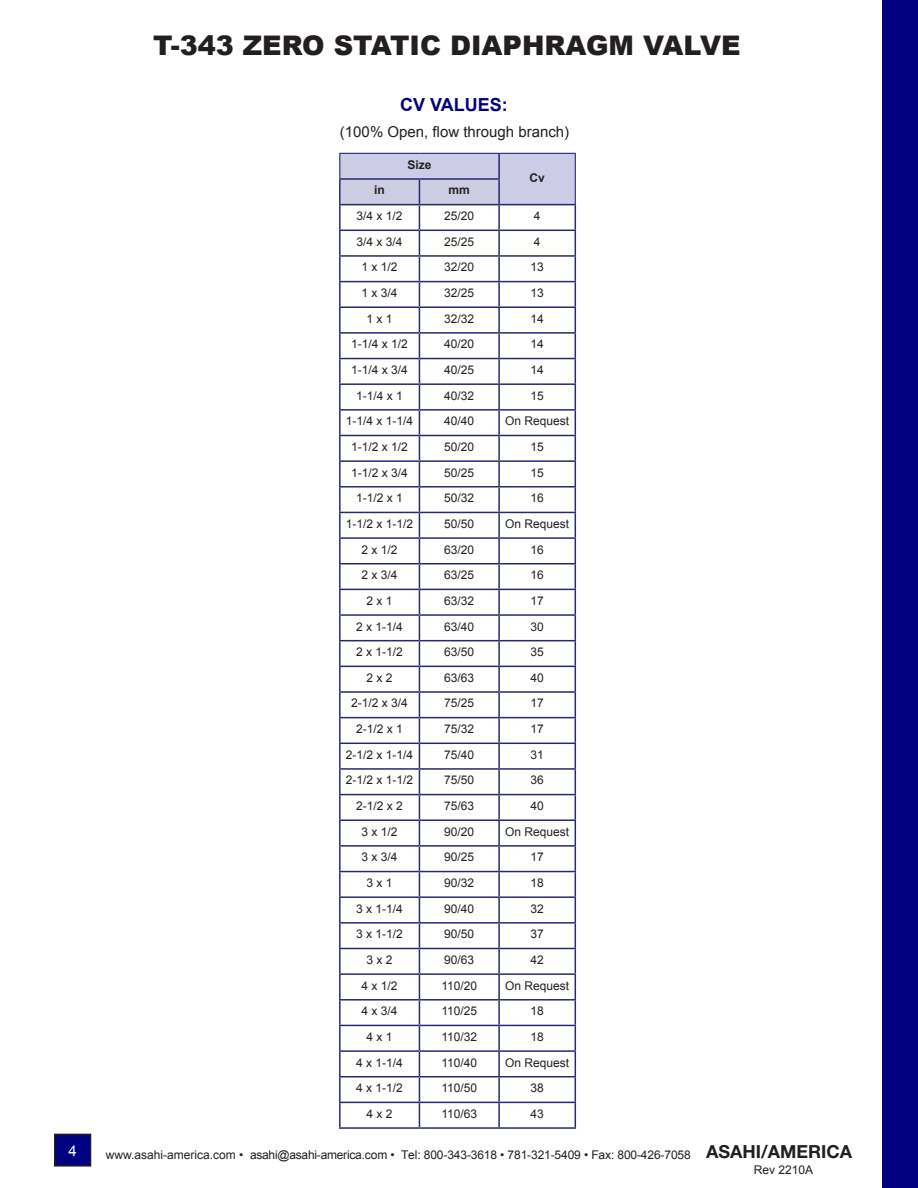
<style>
.page{position:relative;width:918px;height:1188px;background:#fff}
.page>*{position:absolute;margin:0;border:0;box-sizing:border-box;transform-origin:0 0}
.t1{font:900 27px "Arial";color:#231f20}
.Section_Header{font:700 18px "Arial";color:#000080}
.t2{font:15px "Arial";color:#231f20}
.t3{font:15px "Arial";color:#fff}
.t4{font:12px/15.5px "Arial";color:#231f20}
.Table_Header{font:700 12px "Arial";color:#231f20}
.s1{font-family:"Helvetica Neue LT Std";font-weight:700;font-size:18px}
</style>
<div class="page">
<div style="left:55px;top:1134px;width:36px;height:32px;background:#000080"></div>
<div style="left:54px;top:1134px;width:37px;height:33px;border:2px solid #231f20"></div>
<div style="left:882px;top:0;width:36px;height:1188px;background:#000080"></div>
<hr style="left:339px;top:1127px;width:80px;height:2px;background:#272872">
<hr style="left:419px;top:1127px;width:80px;height:2px;background:#272872">
<hr style="left:499px;top:1127px;width:77px;height:2px;background:#272872">
<svg style="left:339px;top:153px;width:237px;height:974px"></svg>
<hr style="left:499px;top:153px;width:77px;height:1px;background:#272872">
<h1 class="t1" style="left:153px;top:25px;width:589px">T-343 ZERO STATIC DIAPHRAGM VALVE</h1>
<p class="Section_Header" style="left:400px;top:93px;width:109px">CV VALUES:</p>
<p class="t2" style="left:340px;top:122px;width:231px">(100% Open, flow through branch)</p>
<p class="Table_Header" style="left:407px;top:157px;width:26px">Size</p>
<p class="Table_Header" style="left:530px;top:170px;width:17px">Cv</p>
<p class="Table_Header" style="left:374px;top:182px;width:12px">in</p>
<p class="Table_Header" style="left:449px;top:182px;width:23px">mm</p>
<p class="t4" style="left:357px;top:208px;width:48px">3/4 x 1/2</p>
<p class="t4" style="left:444px;top:208px;width:32px">25/20</p>
<p class="t4" style="left:534px;top:208px;width:8px">4</p>
<p class="t4" style="left:357px;top:234px;width:48px">3/4 x 3/4</p>
<p class="t4" style="left:444px;top:234px;width:32px">25/25</p>
<p class="t4" style="left:534px;top:234px;width:8px">4</p>
<p class="t4" style="left:362px;top:260px;width:38px">1 x 1/2</p>
<p class="t4" style="left:444px;top:260px;width:32px">32/20</p>
<p class="t4" style="left:531px;top:260px;width:15px">13</p>
<p class="t4" style="left:362px;top:285px;width:38px">1 x 3/4</p>
<p class="t4" style="left:444px;top:285px;width:32px">32/25</p>
<p class="t4" style="left:531px;top:285px;width:15px">13</p>
<p class="t4" style="left:367px;top:311px;width:28px">1 x 1</p>
<p class="t4" style="left:444px;top:311px;width:32px">32/32</p>
<p class="t4" style="left:531px;top:311px;width:15px">14</p>
<p class="t4" style="left:351px;top:337px;width:58px">1-1/4 x 1/2</p>
<p class="t4" style="left:444px;top:337px;width:32px">40/20</p>
<p class="t4" style="left:531px;top:337px;width:15px">14</p>
<p class="t4" style="left:351px;top:362px;width:58px">1-1/4 x 3/4</p>
<p class="t4" style="left:444px;top:362px;width:32px">40/25</p>
<p class="t4" style="left:531px;top:362px;width:15px">14</p>
<p class="t4" style="left:356px;top:388px;width:48px">1-1/4 x 1</p>
<p class="t4" style="left:444px;top:388px;width:32px">40/32</p>
<p class="t4" style="left:531px;top:388px;width:15px">15</p>
<p class="t4" style="left:346px;top:414px;width:69px">1-1/4 x 1-1/4</p>
<p class="t4" style="left:444px;top:414px;width:32px">40/40</p>
<p class="t4" style="left:505px;top:414px;width:66px">On Request</p>
<p class="t4" style="left:351px;top:439px;width:58px">1-1/2 x 1/2</p>
<p class="t4" style="left:444px;top:439px;width:32px">50/20</p>
<p class="t4" style="left:531px;top:439px;width:15px">15</p>
<p class="t4" style="left:351px;top:465px;width:58px">1-1/2 x 3/4</p>
<p class="t4" style="left:444px;top:465px;width:32px">50/25</p>
<p class="t4" style="left:531px;top:465px;width:15px">15</p>
<p class="t4" style="left:356px;top:490px;width:48px">1-1/2 x 1</p>
<p class="t4" style="left:444px;top:490px;width:32px">50/32</p>
<p class="t4" style="left:531px;top:490px;width:15px">16</p>
<p class="t4" style="left:346px;top:516px;width:69px">1-1/2 x 1-1/2</p>
<p class="t4" style="left:444px;top:516px;width:32px">50/50</p>
<p class="t4" style="left:505px;top:516px;width:66px">On Request</p>
<p class="t4" style="left:362px;top:542px;width:38px">2 x 1/2</p>
<p class="t4" style="left:444px;top:542px;width:32px">63/20</p>
<p class="t4" style="left:531px;top:542px;width:15px">16</p>
<p class="t4" style="left:362px;top:567px;width:38px">2 x 3/4</p>
<p class="t4" style="left:444px;top:567px;width:32px">63/25</p>
<p class="t4" style="left:531px;top:567px;width:15px">16</p>
<p class="t4" style="left:367px;top:593px;width:28px">2 x 1</p>
<p class="t4" style="left:444px;top:593px;width:32px">63/32</p>
<p class="t4" style="left:531px;top:593px;width:15px">17</p>
<p class="t4" style="left:356px;top:619px;width:48px">2 x 1-1/4</p>
<p class="t4" style="left:444px;top:619px;width:32px">63/40</p>
<p class="t4" style="left:531px;top:619px;width:15px">30</p>
<p class="t4" style="left:356px;top:644px;width:48px">2 x 1-1/2</p>
<p class="t4" style="left:444px;top:644px;width:32px">63/50</p>
<p class="t4" style="left:531px;top:644px;width:15px">35</p>
<p class="t4" style="left:367px;top:670px;width:28px">2 x 2</p>
<p class="t4" style="left:444px;top:670px;width:32px">63/63</p>
<p class="t4" style="left:531px;top:670px;width:15px">40</p>
<p class="t4" style="left:351px;top:696px;width:58px">2-1/2 x 3/4</p>
<p class="t4" style="left:444px;top:696px;width:32px">75/25</p>
<p class="t4" style="left:531px;top:696px;width:15px">17</p>
<p class="t4" style="left:356px;top:721px;width:48px">2-1/2 x 1</p>
<p class="t4" style="left:444px;top:721px;width:32px">75/32</p>
<p class="t4" style="left:531px;top:721px;width:15px">17</p>
<p class="t4" style="left:346px;top:747px;width:69px">2-1/2 x 1-1/4</p>
<p class="t4" style="left:444px;top:747px;width:32px">75/40</p>
<p class="t4" style="left:531px;top:747px;width:15px">31</p>
<p class="t4" style="left:346px;top:773px;width:69px">2-1/2 x 1-1/2</p>
<p class="t4" style="left:444px;top:773px;width:32px">75/50</p>
<p class="t4" style="left:531px;top:773px;width:15px">36</p>
<p class="t4" style="left:356px;top:798px;width:48px">2-1/2 x 2</p>
<p class="t4" style="left:444px;top:798px;width:32px">75/63</p>
<p class="t4" style="left:531px;top:798px;width:15px">40</p>
<p class="t4" style="left:362px;top:824px;width:38px">3 x 1/2</p>
<p class="t4" style="left:444px;top:824px;width:32px">90/20</p>
<p class="t4" style="left:505px;top:824px;width:66px">On Request</p>
<p class="t4" style="left:362px;top:850px;width:38px">3 x 3/4</p>
<p class="t4" style="left:444px;top:850px;width:32px">90/25</p>
<p class="t4" style="left:531px;top:850px;width:15px">17</p>
<p class="t4" style="left:367px;top:875px;width:28px">3 x 1</p>
<p class="t4" style="left:444px;top:875px;width:32px">90/32</p>
<p class="t4" style="left:531px;top:875px;width:15px">18</p>
<p class="t4" style="left:356px;top:901px;width:48px">3 x 1-1/4</p>
<p class="t4" style="left:444px;top:901px;width:32px">90/40</p>
<p class="t4" style="left:531px;top:901px;width:15px">32</p>
<p class="t4" style="left:356px;top:927px;width:48px">3 x 1-1/2</p>
<p class="t4" style="left:444px;top:927px;width:32px">90/50</p>
<p class="t4" style="left:531px;top:927px;width:15px">37</p>
<p class="t4" style="left:367px;top:952px;width:28px">3 x 2</p>
<p class="t4" style="left:444px;top:952px;width:32px">90/63</p>
<p class="t4" style="left:531px;top:952px;width:15px">42</p>
<p class="t4" style="left:362px;top:978px;width:38px">4 x 1/2</p>
<p class="t4" style="left:441px;top:978px;width:37px">110/20</p>
<p class="t4" style="left:505px;top:978px;width:66px">On Request</p>
<p class="t4" style="left:362px;top:1003px;width:38px">4 x 3/4</p>
<p class="t4" style="left:441px;top:1003px;width:37px">110/25</p>
<p class="t4" style="left:531px;top:1003px;width:15px">18</p>
<p class="t4" style="left:367px;top:1029px;width:28px">4 x 1</p>
<p class="t4" style="left:441px;top:1029px;width:37px">110/32</p>
<p class="t4" style="left:531px;top:1029px;width:15px">18</p>
<p class="t4" style="left:356px;top:1055px;width:48px">4 x 1-1/4</p>
<p class="t4" style="left:441px;top:1055px;width:37px">110/40</p>
<p class="t4" style="left:505px;top:1055px;width:66px">On Request</p>
<p class="t4" style="left:356px;top:1080px;width:48px">4 x 1-1/2</p>
<p class="t4" style="left:441px;top:1080px;width:37px">110/50</p>
<p class="t4" style="left:531px;top:1080px;width:15px">38</p>
<p class="t4" style="left:367px;top:1106px;width:28px">4 x 2</p>
<p class="t4" style="left:441px;top:1106px;width:37px">110/63</p>
<p class="t4" style="left:531px;top:1106px;width:15px">43</p>
<p class="t3" style="left:68px;top:1140px;width:10px">4</p>
<p class="t4" style="left:754px;top:1147px;width:100px;text-indent:-648px">www.asahi-america.com • asahi@asahi-america.com • Tel: 800-343-3618 • 781-321-5409 • Fax: 800-426-7058 <span class="s1">ASAHI/AMERICA<br></span>Rev 2210A</p>
</div>
